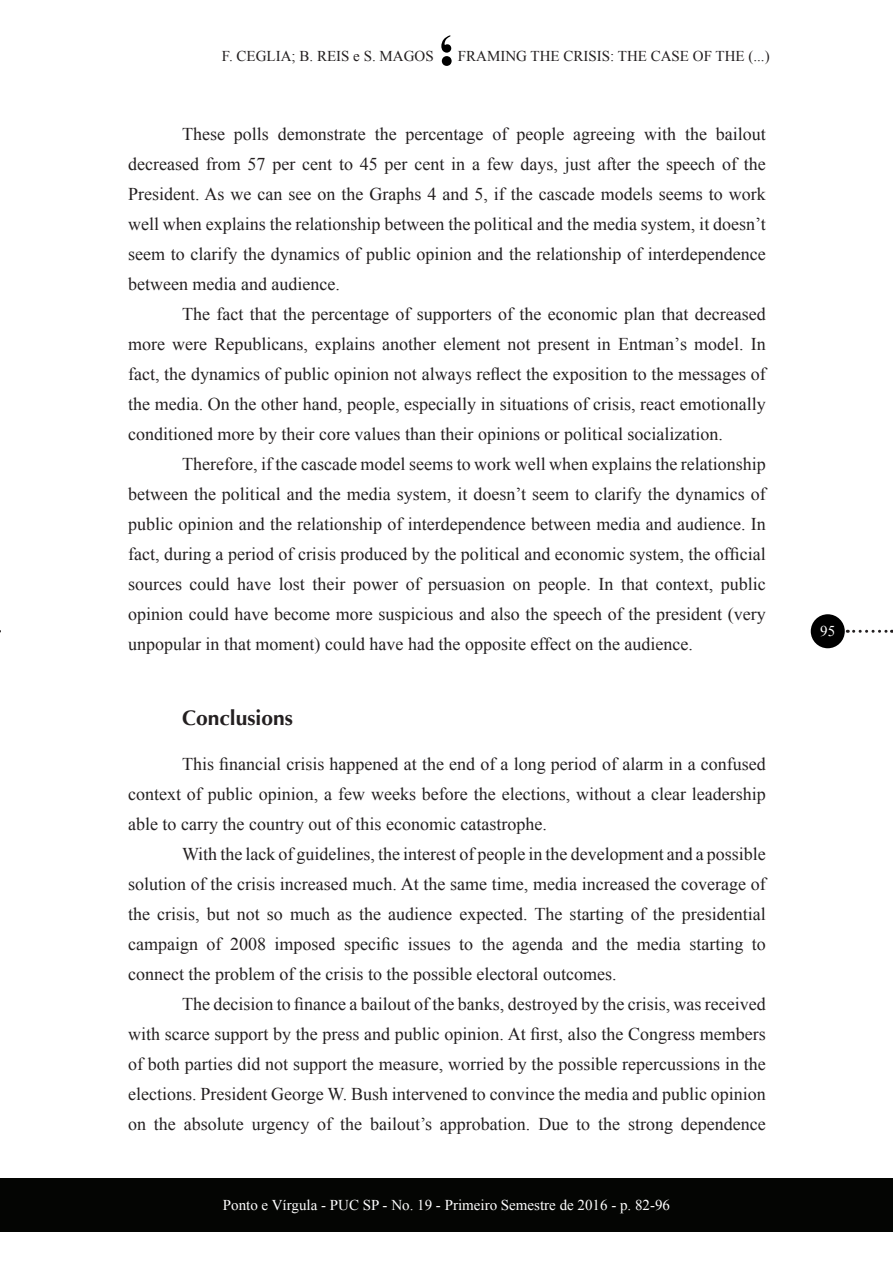
<style>
.page{position:relative;width:893px;height:1263px;background:#fff}
.page>*{position:absolute;margin:0;border:0;box-sizing:border-box;transform-origin:0 0}
.t1{font:700 21px "Optima";color:#231f20}
.t2{font:18px/30px "Times New Roman";color:#231f20;text-align:justify}
.t3{font:15px "Times New Roman";color:#fff}
.t4{font:15px "Times New Roman";color:#231f20}
</style>
<div class="page">
<svg style="left:441px;top:35px;width:11px;height:31px"></svg>
<div style="left:0;top:1178px;width:893px;height:54px;background:#040503"></div>
<div style="left:811px;top:614px;width:34px;height:34px;background:#000;border-radius:50%"></div>
<svg style="left:854px;top:630px;width:38px;height:3px"></svg>
<p class="t4" style="left:222px;top:46px;width:213px">F. CEGLIA; B. REIS e S. MAGOS</p>
<p class="t4" style="left:458px;top:46px;width:313px">FRAMING THE CRISIS: THE CASE OF THE (...)</p>
<p class="t2" style="left:128px;top:119px;width:639px;text-indent:54px">These polls demonstrate the percentage of people agreeing with the bailout decreased from 57 per cent to 45 per cent in a few days, just after the speech of the President. As we can see on the Graphs 4 and 5, if the cascade models seems to work well when explains the relationship between the political and the media system, it doesn’t seem to clarify the dynamics of public opinion and the relationship of interdependence between media and audience.</p>
<p class="t2" style="left:128px;top:299px;width:639px;text-indent:54px">The fact that the percentage of supporters of the economic plan that decreased more were Republicans, explains another element not present in Entmanʼs model. In fact, the dynamics of public opinion not always reflect the exposition to the messages of the media. On the other hand, people, especially in situations of crisis, react emotionally conditioned more by their core values than their opinions or political socialization.</p>
<p class="t2" style="left:128px;top:449px;width:639px;text-indent:54px">Therefore, if the cascade model seems to work well when explains the relationship between the political and the media system, it doesn’t seem to clarify the dynamics of public opinion and the relationship of interdependence between media and audience. In fact, during a period of crisis produced by the political and economic system, the official sources could have lost their power of persuasion on people. In that context, public opinion could have become more suspicious and also the speech of the president (very unpopular in that moment) could have had the opposite effect on the audience.</p>
<p class="t1" style="left:182px;top:706px;width:112px">Conclusions</p>
<p class="t2" style="left:128px;top:749px;width:639px;text-indent:54px">This financial crisis happened at the end of a long period of alarm in a confused context of public opinion, a few weeks before the elections, without a clear leadership able to carry the country out of this economic catastrophe.</p>
<p class="t2" style="left:128px;top:839px;width:639px;text-indent:54px">With the lack of guidelines, the interest of people in the development and a possible solution of the crisis increased much. At the same time, media increased the coverage of the crisis, but not so much as the audience expected. The starting of the presidential campaign of 2008 imposed specific issues to the agenda and the media starting to connect the problem of the crisis to the possible electoral outcomes.</p>
<p class="t2" style="left:128px;top:989px;width:639px;text-indent:54px">The decision to finance a bailout of the banks, destroyed by the crisis, was received with scarce support by the press and public opinion. At first, also the Congress members of both parties did not support the measure, worried by the possible repercussions in the elections. President George W. Bush intervened to convince the media and public opinion on the absolute urgency of the bailout’s approbation. Due to the strong dependence</p>
<p class="t3" style="left:223px;top:1195px;width:449px">Ponto e Vírgula - PUC SP - No. 19 - Primeiro Semestre de 2016 - p. 82-96</p>
<p class="t3" style="left:820px;top:621px;width:16px">95</p>
</div>
